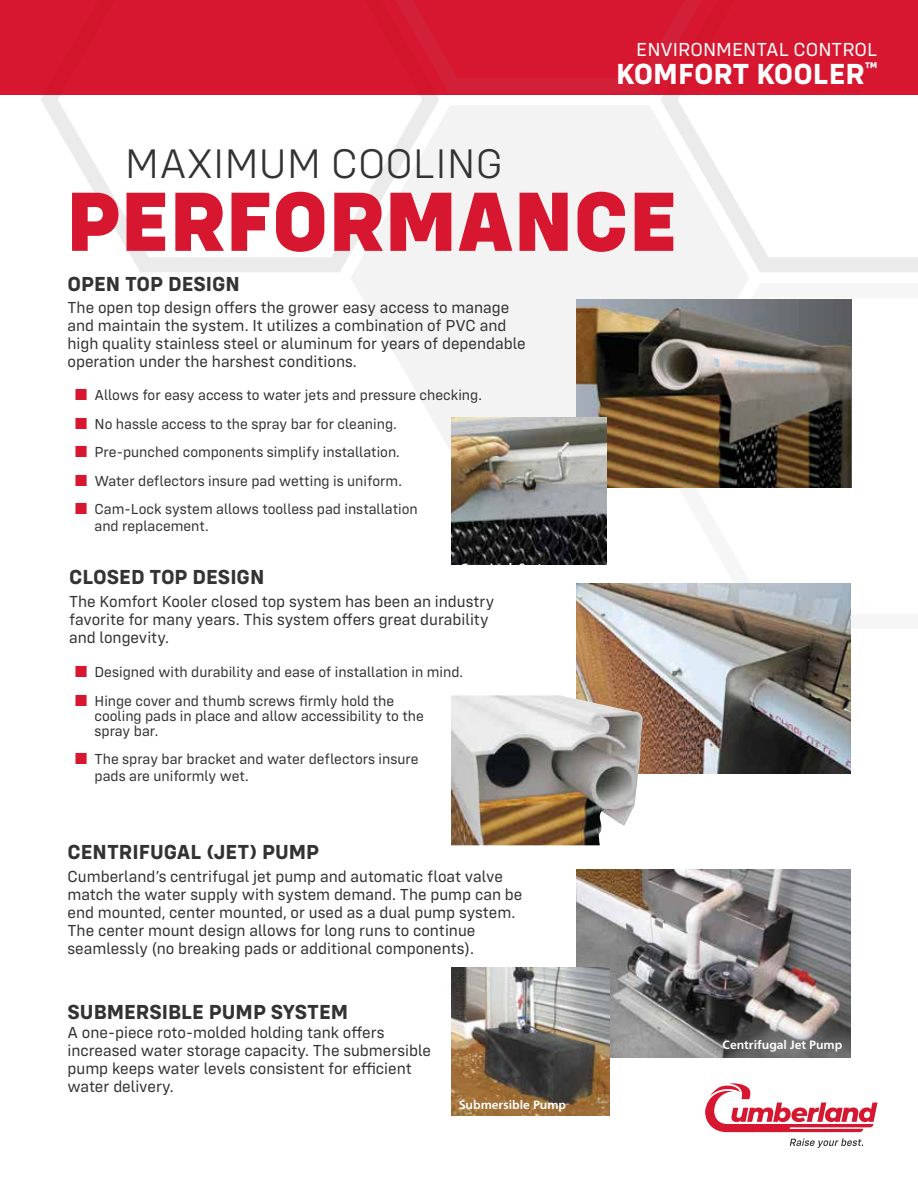
<style>
.page{position:relative;width:918px;height:1188px;background:#fff}
.page>*{position:absolute;margin:0;border:0;box-sizing:border-box;transform-origin:0 0}
.t1{font:800 86.7px "Config";color:#d71730}
.t2{font:300 42.75px "Config";color:#333334}
.t3{font:700 30px "Config";color:#fff}
.t4{font:700 21px "Config";color:#333334}
.t5{font:19.5px "Config";color:#fff}
.t6{font:16.5px/18px "Config";color:#333334}
.t7{font:15px/16.5px "Config";color:#333334}
.t8{font:700 12px "Frutiger Neue LTW1 G";color:#fff}
.s1{font-size:16.5px;color:#d71730}
</style>
<div class="page">
<div style="left:0;top:0;width:918px;height:94px;background:#d71730"></div>
<svg style="left:659px;top:299px;width:193px;height:285px"></svg>
<svg style="left:660px;top:94px;width:258px;height:178px"></svg>
<svg style="left:351px;top:104px;width:400px;height:346px"></svg>
<svg style="left:441px;top:94px;width:309px;height:1px"></svg>
<svg style="left:39px;top:94px;width:402px;height:180px"></svg>
<img style="left:577px;top:299px;width:274px;height:188px">
<img style="left:577px;top:870px;width:273px;height:188px">
<img style="left:451px;top:968px;width:158px;height:148px">
<img style="left:577px;top:584px;width:274px;height:189px">
<img style="left:451px;top:417px;width:156px;height:148px">
<img style="left:451px;top:695px;width:192px;height:150px">
<svg style="left:790px;top:1138px;width:73px;height:10px"></svg>
<svg style="left:705px;top:1083px;width:173px;height:49px"></svg>
<h2 class="t2" style="left:125px;top:140px;width:379px">MAXIMUM COOLING</h2>
<p class="t5" style="left:636px;top:38px;width:243px">ENVIRONMENTAL CONTROL</p>
<h3 class="t3" style="left:616px;top:56px;width:263px">KOMFORT KOOLER<sup>™</sup></h3>
<h1 class="t1" style="left:66px;top:168px;width:613px">PERFORMANCE</h1>
<p class="t4" style="left:68px;top:271px;width:174px">OPEN TOP DESIGN</p>
<p class="t6" style="left:68px;top:299px;width:460px">The open top design offers the grower easy access to manage and maintain the system. It utilizes a combination of PVC and high quality stainless steel or aluminum for years of dependable operation under the harshest conditions.</p>
<p class="t7" style="left:74px;top:387px;width:409px"><span class="s1">■</span> Allows for easy access to water jets and pressure checking.</p>
<p class="t7" style="left:74px;top:415px;width:324px"><span class="s1">■</span> No hassle access to the spray bar for cleaning.</p>
<p class="t7" style="left:74px;top:444px;width:327px"><span class="s1">■</span> Pre-punched components simplify installation.</p>
<p class="t7" style="left:74px;top:472px;width:329px"><span class="s1">■</span> Water deflectors insure pad wetting is uniform.</p>
<p class="t7" style="left:94px;top:501px;width:325px;text-indent:-20px"><span class="s1">■</span> Cam-Lock system allows toolless pad installation and replacement.</p>
<p class="t4" style="left:69px;top:565px;width:197px">CLOSED TOP DESIGN</p>
<p class="t6" style="left:69px;top:593px;width:427px">The Komfort Kooler closed top system has been an industry favorite for many years. This system offers great durability and longevity.</p>
<p class="t7" style="left:74px;top:664px;width:390px"><span class="s1">■</span> Designed with durability and ease of installation in mind.</p>
<p class="t7" style="left:94px;top:693px;width:331px;line-height:15px;text-indent:-20px"><span class="s1">■</span> Hinge cover and thumb screws firmly hold the cooling pads in place and allow accessibility to the spray bar.</p>
<p class="t7" style="left:94px;top:751px;width:326px;text-indent:-20px"><span class="s1">■</span> The spray bar bracket and water deflectors insure pads are uniformly wet.</p>
<p class="t4" style="left:68px;top:839px;width:253px">CENTRIFUGAL (JET) PUMP</p>
<p class="t6" style="left:68px;top:867px;width:456px">Cumberland’s centrifugal jet pump and automatic float valve match the water supply with system demand. The pump can be end mounted, center mounted, or used as a dual pump system.<br>The center mount design allows for long runs to continue seamlessly (no breaking pads or additional components).</p>
<p class="t4" style="left:68px;top:999px;width:282px">SUBMERSIBLE PUMP SYSTEM</p>
<p class="t6" style="left:68px;top:1024px;width:365px">A one-piece roto-molded holding tank offers increased water storage capacity. The submersible pump keeps water levels consistent for efficient water delivery.</p>
<p class="t8" style="left:459px;top:1097px;width:109px">Submersible Pump</p>
<p class="t8" style="left:723px;top:1038px;width:121px">Centrifugal Jet Pump</p>
</div>
